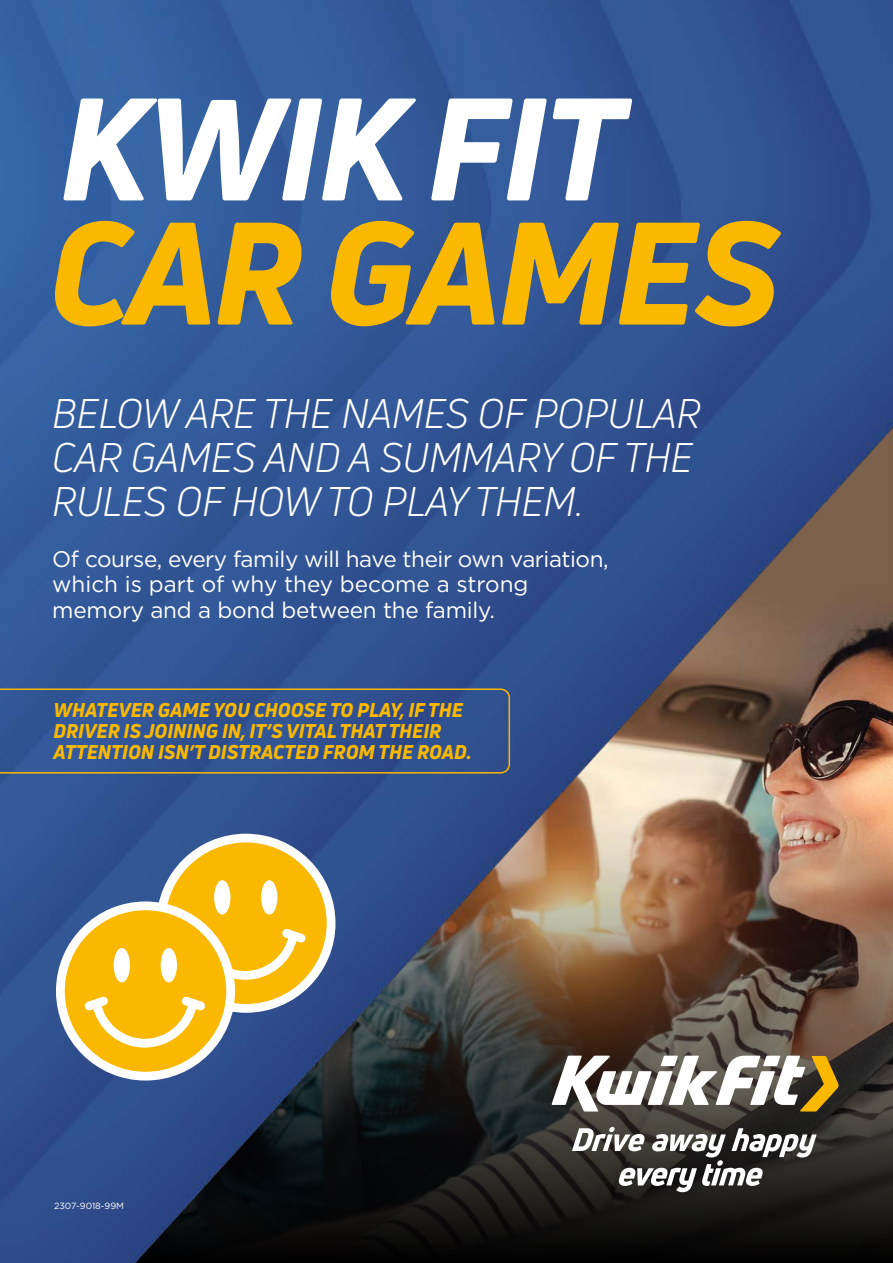
<style>
.page{position:relative;width:893px;height:1263px;background:#fff}
.page>*{position:absolute;margin:0;border:0;box-sizing:border-box;transform-origin:0 0}
.t1{font:italic 800 142.5px "Uni Neue";letter-spacing:-.02em;color:#fbb800}
.t2{font:italic 800 142.5px "Uni Neue";letter-spacing:-.02em;color:#fff}
.t3{font:italic 40.5px/43.7px "Uni Neue";color:#fff}
.t4{font:22.5px/25.5px "Gotham";letter-spacing:-.015em;color:#fff}
.t5{font:italic 800 19.5px/21px "Uni Neue";color:#fbb800}
.t6{font:9px "Gotham";color:#fff}
</style>
<div class="page">
<img style="left:0;top:0;width:893px;height:1263px">
<svg style="left:552px;top:1055px;width:287px;height:56px"></svg>
<svg style="left:572px;top:1127px;width:245px;height:65px"></svg>
<div style="left:161px;top:838px;width:170px;height:170px;background:#fbb800;border-radius:50%"></div>
<div style="left:156px;top:834px;width:179px;height:179px;border:9px solid #fff;border-radius:50%"></div>
<div style="left:214px;top:880px;width:16px;height:34px;background:#fff;border-radius:50%"></div>
<div style="left:261px;top:880px;width:16px;height:34px;background:#fff;border-radius:50%"></div>
<svg style="left:196px;top:922px;width:116px;height:62px"></svg>
<div style="left:60px;top:906px;width:171px;height:170px;background:#fbb800;border-radius:50%"></div>
<div style="left:56px;top:901px;width:179px;height:179px;border:9px solid #fff;border-radius:50%"></div>
<div style="left:114px;top:948px;width:16px;height:34px;background:#fff;border-radius:50%"></div>
<div style="left:161px;top:948px;width:16px;height:34px;background:#fff;border-radius:50%"></div>
<svg style="left:78px;top:996px;width:134px;height:56px"></svg>
<svg style="left:0;top:688px;width:510px;height:85px;background:#36558d"></svg>
<h1 class="t2" style="left:60px;top:53px;width:565px">KWIK FIT</h1>
<h1 class="t1" style="left:48px;top:177px;width:732px">CAR GAMES</h1>
<h2 class="t3" style="left:52px;top:392px;width:650px">BELOW ARE THE NAMES OF POPULAR<br>CAR GAMES AND A SUMMARY OF THE<br>RULES OF HOW TO PLAY THEM.</h2>
<p class="t4" style="left:52px;top:546px;width:558px">Of course, every family will have their own variation, which is part of why they become a strong memory and a bond between the family.</p>
<p class="t5" style="left:54px;top:699px;width:419px">WHATEVER GAME YOU CHOOSE TO PLAY, IF THE<br>DRIVER IS JOINING IN, IT’S VITAL THAT THEIR<br>ATTENTION ISN’T DISTRACTED FROM THE ROAD.</p>
<p class="t6" style="left:54px;top:1199px;width:72px">2307-9018-99M</p>
</div>
